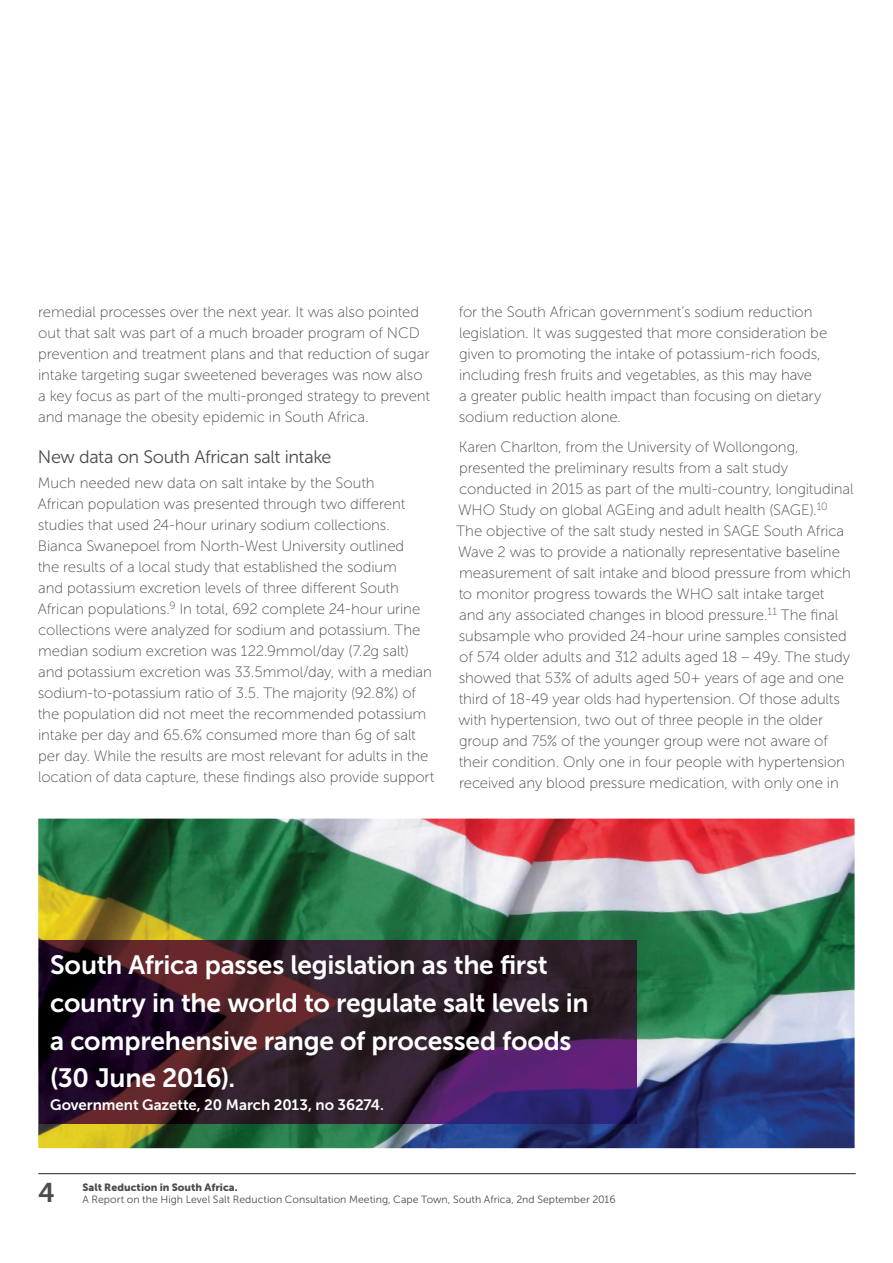
<style>
.page{position:relative;width:893px;height:1263px;background:#fff}
.page>*{position:absolute;margin:0;border:0;box-sizing:border-box;transform-origin:0 0}
.t1{font:27px "Museo Sans 700";color:#4c4c4e}
.t2{font:26.4px/37.7px "Museo Sans 700";letter-spacing:-.01em;color:#fff}
.t3{font:18px "Museo Sans 300";letter-spacing:-.02em;color:#4c4c4e}
.t4{font:15px/21px "Museo Sans 100";letter-spacing:-.01em;color:#4c4c4e}
.t5{font:15px "Museo Sans 700";letter-spacing:-.005em;color:#fff}
.t6{font:10.5px "Museo Sans 300";letter-spacing:.005em;color:#4c4c4e}
.t7{font:10.5px "Museo Sans 900";letter-spacing:.005em;color:#4c4c4e}
</style>
<div class="page">
<img style="left:38px;top:819px;width:448px;height:127px">
<img style="left:486px;top:819px;width:369px;height:122px">
<img style="left:38px;top:946px;width:50px;height:202px">
<img style="left:145px;top:913px;width:352px;height:28px">
<img style="left:548px;top:917px;width:307px;height:33px">
<img style="left:617px;top:950px;width:238px;height:198px">
<img style="left:88px;top:1124px;width:263px;height:24px">
<img style="left:351px;top:1124px;width:266px;height:24px">
<img style="left:436px;top:1134px;width:182px;height:14px">
<img style="left:39px;top:941px;width:597px;height:183px">
<hr style="left:38px;top:1173px;width:818px;height:1px;background:#231f20">
<p class="t4" style="left:38px;top:303px;width:394px">remedial processes over the next year. It was also pointed out that salt was part of a much broader program of NCD prevention and treatment plans and that reduction of sugar intake targeting sugar sweetened beverages was now also a key focus as part of the multi-pronged strategy to prevent and manage the obesity epidemic in South Africa.</p>
<p class="t3" style="left:38px;top:450px;width:295px">New data on South African salt intake</p>
<p class="t4" style="left:38px;top:474px;width:398px">Much needed new data on salt intake by the South<br>African population was presented through two different studies that used 24-hour urinary sodium collections.<br>Bianca Swanepoel from North-West University outlined<br>the results of a local study that established the sodium<br>and potassium excretion levels of three different South African populations.<sup>9</sup> In total, 692 complete 24-hour urine collections were analyzed for sodium and potassium. The median sodium excretion was 122.9mmol/day (7.2g salt) and potassium excretion was 33.5mmol/day, with a median sodium-to-potassium ratio of 3.5. The majority (92.8%) of the population did not meet the recommended potassium intake per day and 65.6% consumed more than 6g of salt per day. While the results are most relevant for adults in the location of data capture, these findings also provide support</p>
<p class="t4" style="left:459px;top:303px;width:370px">for the South African government’s sodium reduction legislation. It was suggested that more consideration be given to promoting the intake of potassium-rich foods, including fresh fruits and vegetables, as this may have<br>a greater public health impact than focusing on dietary sodium reduction alone.</p>
<p class="t4" style="left:456px;top:438px;width:399px">Karen Charlton, from the University of Wollongong, presented the preliminary results from a salt study conducted in 2015 as part of the multi-country, longitudinal WHO Study on global AGEing and adult health (SAGE).<sup>10<br></sup>The objective of the salt study nested in SAGE South Africa Wave 2 was to provide a nationally representative baseline measurement of salt intake and blood pressure from which to monitor progress towards the WHO salt intake target<br>and any associated changes in blood pressure.<sup>11</sup> The final subsample who provided 24-hour urine samples consisted of 574 older adults and 312 adults aged 18 – 49y. The study showed that 53% of adults aged 50+ years of age and one third of 18-49 year olds had hypertension. Of those adults with hypertension, two out of three people in the older group and 75% of the younger group were not aware of their condition. Only one in four people with hypertension received any blood pressure medication, with only one in</p>
<h2 class="t2" style="left:50px;top:949px;width:540px">South Africa passes legislation as the first country in the world to regulate salt levels in a comprehensive range of processed foods (30 June 2016).</h2>
<p class="t5" style="left:50px;top:1099px;width:335px">Government Gazette, 20 March 2013, no 36274.</p>
<h1 class="t1" style="left:38px;top:1183px;width:18px">4</h1>
<p class="t7" style="left:82px;top:1183px;width:157px">Salt Reduction in South Africa.</p>
<p class="t6" style="left:82px;top:1195px;width:535px">A Report on the High Level Salt Reduction Consultation Meeting, Cape Town, South Africa, 2nd September 2016</p>
</div>
